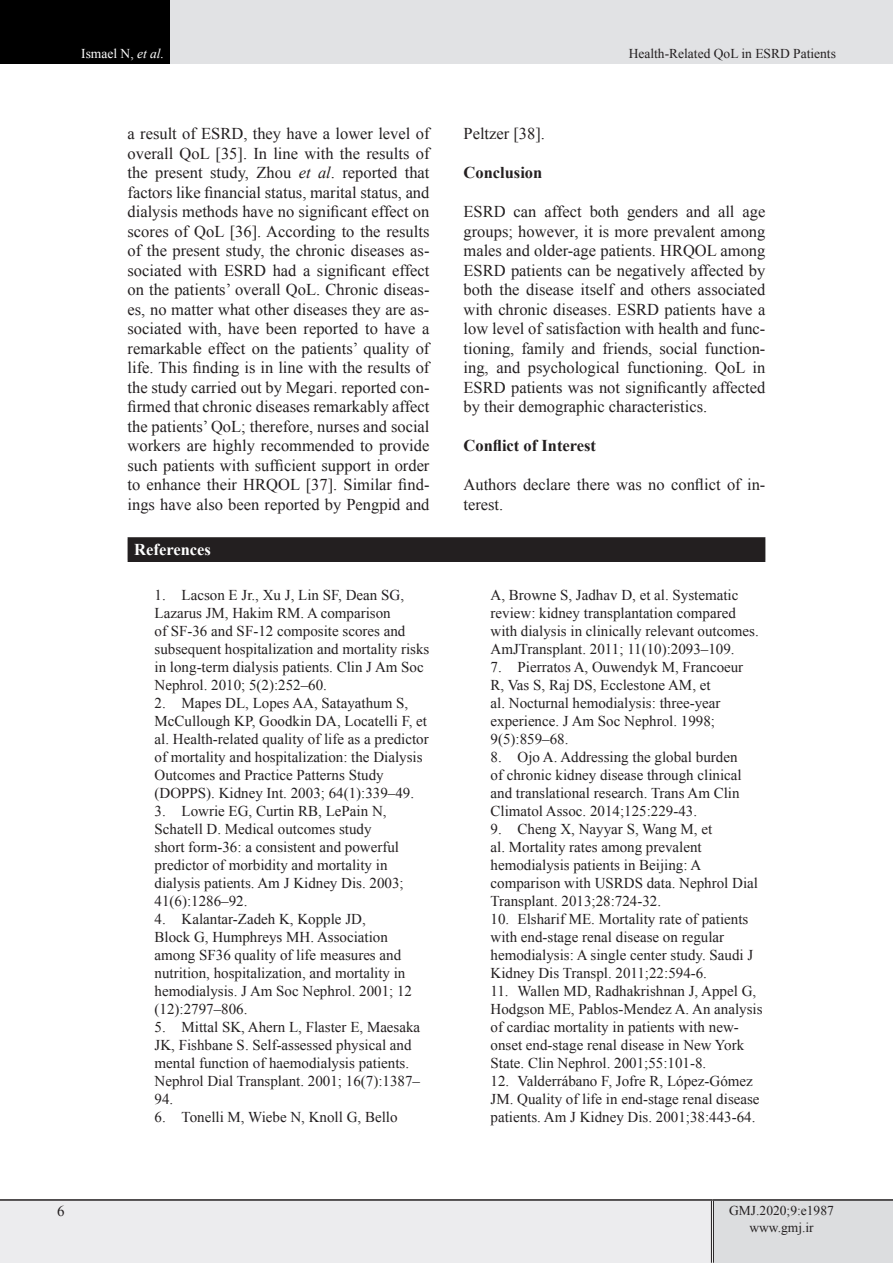
<style>
.page{position:relative;width:893px;height:1263px;background:#fff}
.page>*{position:absolute;margin:0;border:0;box-sizing:border-box;transform-origin:0 0}
.t1{font:16.5px/19.5px "Times New Roman";color:#231f20;text-align:justify}
.t2{font:700 16.5px "Times New Roman";color:#231f20}
.t3{font:700 16.5px "Times New Roman";color:#fff}
.t4{font:15px/18px "Times New Roman";color:#231f20}
.t5{font:13.5px/16.2px "Times New Roman";color:#231f20;text-align:center}
.t6{font:13.5px "Times New Roman";color:#fff}
.s1{font-style:italic}
</style>
<div class="page">
<div style="left:0;top:1200px;width:712px;height:63px;background:#ececee"></div>
<div style="left:712px;top:1200px;width:181px;height:63px;background:#dcdddf"></div>
<hr style="left:711px;top:1201px;width:3px;height:62px;background:#fff">
<hr style="left:711px;top:1201px;width:1px;height:62px;background:#231f20">
<hr style="left:713px;top:1201px;width:1px;height:62px;background:#231f20">
<hr style="left:0;top:1199px;width:712px;height:2px;background:#231f20">
<hr style="left:712px;top:1199px;width:181px;height:2px;background:#231f20">
<div style="left:0;top:0;width:170px;height:64px;background:#000"></div>
<div style="left:170px;top:0;width:723px;height:64px;background:#e1e2e4"></div>
<div style="left:128px;top:538px;width:637px;height:23px;background:#231f20"></div>
<hr style="left:128px;top:537px;width:637px;height:2px;background:#231f20">
<hr style="left:128px;top:560px;width:637px;height:2px;background:#231f20">
<p class="t6" style="left:81px;top:44px;width:84px">Ismael N, <span class="s1">et al.</span></p>
<p class="t5" style="left:629px;top:45px;width:209px">Health-Related QoL in ESRD Patients</p>
<p class="t1" style="left:128px;top:123px;width:303px">a result of ESRD, they have a lower level of overall QoL [35]. In line with the results of the present study, Zhou <span class="s1">et al</span>. reported that factors like financial status, marital status, and dialysis methods have no significant effect on scores of QoL [36]. According to the results of the present study, the chronic diseases as&shy;sociated with ESRD had a significant effect on the patients’ overall QoL. Chronic diseas&shy;es, no matter what other diseases they are as&shy;sociated with, have been reported to have a remarkable effect on the patients’ quality of life. This finding is in line with the results of the study carried out by Megari. reported con&shy;firmed that chronic diseases remarkably affect the patients’ QoL; therefore, nurses and social workers are highly recommended to provide such patients with sufficient support in order to enhance their HRQOL [37]. Similar find&shy;ings have also been reported by Pengpid and</p>
<p class="t1" style="left:463px;top:123px;width:83px">Peltzer [38].</p>
<p class="t2" style="left:463px;top:161px;width:80px">Conclusion</p>
<p class="t1" style="left:463px;top:201px;width:303px">ESRD can affect both genders and all age groups; however, it is more prevalent among males and older-age patients. HRQOL among ESRD patients can be negatively affected by both the disease itself and others associated with chronic diseases. ESRD patients have a low level of satisfaction with health and func&shy;tioning, family and friends, social function&shy;ing, and psychological functioning. QoL in ESRD patients was not significantly affected by their demographic characteristics.</p>
<p class="t2" style="left:463px;top:434px;width:134px">Conflict of Interest</p>
<p class="t1" style="left:463px;top:474px;width:303px">Authors declare there was no conflict of in&shy;terest.</p>
<p class="t3" style="left:134px;top:538px;width:78px">References</p>
<p class="t4" style="left:155px;top:586px;width:276px">1. Lacson E Jr., Xu J, Lin SF, Dean SG, Lazarus JM, Hakim RM. A comparison<br>of SF-36 and SF-12 composite scores and subsequent hospitalization and mortality risks in long-term dialysis patients. Clin J Am Soc Nephrol. 2010; 5(2):252–60.</p>
<p class="t4" style="left:155px;top:694px;width:276px">2. Mapes DL, Lopes AA, Satayathum S, McCullough KP, Goodkin DA, Locatelli F, et al. Health-related quality of life as a predictor of mortality and hospitalization: the Dialysis Outcomes and Practice Patterns Study (DOPPS). Kidney Int. 2003; 64(1):339–49.</p>
<p class="t4" style="left:155px;top:802px;width:251px">3. Lowrie EG, Curtin RB, LePain N, Schatell D. Medical outcomes study short form-36: a consistent and powerful predictor of morbidity and mortality in dialysis patients. Am J Kidney Dis. 2003; 41(6):1286–92.</p>
<p class="t4" style="left:155px;top:910px;width:259px">4. Kalantar-Zadeh K, Kopple JD,<br>Block G, Humphreys MH. Association among SF36 quality of life measures and nutrition, hospitalization, and mortality in hemodialysis. J Am Soc Nephrol. 2001; 12 (12):2797–806.</p>
<p class="t4" style="left:155px;top:1018px;width:267px">5. Mittal SK, Ahern L, Flaster E, Maesaka JK, Fishbane S. Self-assessed physical and mental function of haemodialysis patients.<br>Nephrol Dial Transplant. 2001; 16(7):1387– 94.</p>
<p class="t4" style="left:155px;top:1108px;width:244px">6. Tonelli M, Wiebe N, Knoll G, Bello</p>
<p class="t4" style="left:490px;top:586px;width:270px">A, Browne S, Jadhav D, et al. Systematic review: kidney transplantation compared with dialysis in clinically relevant outcomes.<br>AmJTransplant. 2011; 11(10):2093–109.</p>
<p class="t4" style="left:490px;top:658px;width:254px">7. Pierratos A, Ouwendyk M, Francoeur<br>R, Vas S, Raj DS, Ecclestone AM, et<br>al. Nocturnal hemodialysis: three-year experience. J Am Soc Nephrol. 1998;<br>9(5):859–68.</p>
<p class="t4" style="left:490px;top:748px;width:253px">8. Ojo A. Addressing the global burden of chronic kidney disease through clinical and translational research. Trans Am Clin Climatol Assoc. 2014;125:229-43.</p>
<p class="t4" style="left:490px;top:820px;width:269px">9. Cheng X, Nayyar S, Wang M, et<br>al. Mortality rates among prevalent hemodialysis patients in Beijing: A comparison with USRDS data. Nephrol Dial Transplant. 2013;28:724-32.</p>
<p class="t4" style="left:490px;top:910px;width:264px">10. Elsharif ME. Mortality rate of patients with end-stage renal disease on regular hemodialysis: A single center study. Saudi J Kidney Dis Transpl. 2011;22:594-6.</p>
<p class="t4" style="left:490px;top:982px;width:274px">11. Wallen MD, Radhakrishnan J, Appel G, Hodgson ME, Pablos-Mendez A. An analysis of cardiac mortality in patients with new&shy;onset end-stage renal disease in New York State. Clin Nephrol. 2001;55:101-8.</p>
<p class="t4" style="left:490px;top:1072px;width:271px">12. Valderrábano F, Jofre R, López-Gómez<br>JM. Quality of life in end-stage renal disease patients. Am J Kidney Dis. 2001;38:443-64.</p>
<p class="t4" style="left:57px;top:1202px;width:9px">6</p>
<p class="t5" style="left:729px;top:1202px;width:106px">GMJ.2020;9:e1987 www.gmj.ir</p>
</div>
